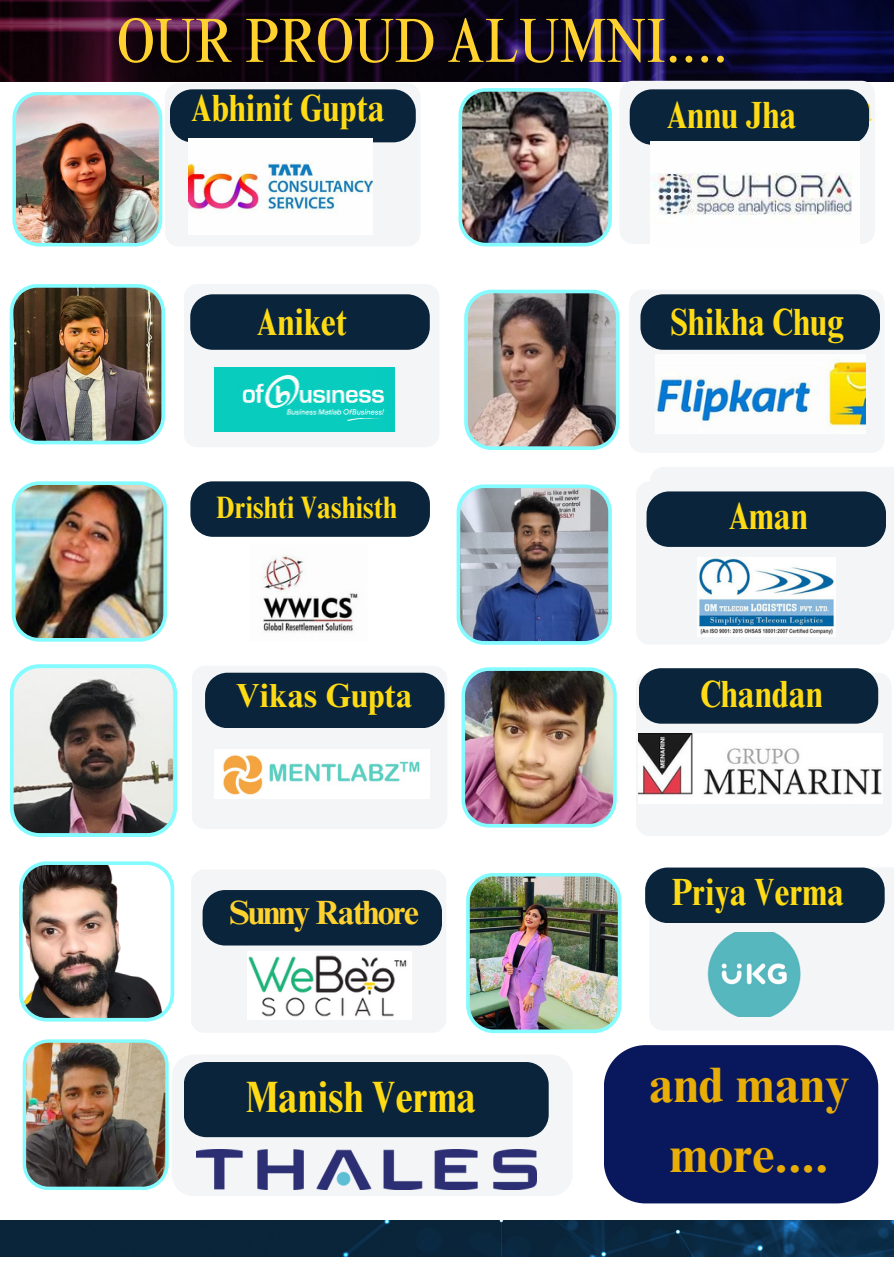
<style>
.page{position:relative;width:894px;height:1264px;background:#fff}
.page>*{position:absolute;margin:0;border:0;box-sizing:border-box;transform-origin:0 0}
.t1{font:condensed 63px "Times NRMT Pro";color:#ffd22f}
.t2{font:700 49.8px/69.8px "Times NRMT Pro";color:#e8ad07;text-align:center}
.t3{font:700 condensed 43.95px "Times NRMT Pro";color:#ffdb15}
.t4{font:700 condensed 37.95px "Times NRMT Pro";color:#ffdb15}
.t5{font:700 33.6px "Times NRMT Pro";letter-spacing:-.05em;color:#ffd22f}
.t6{font:700 33.45px "Times NRMT Pro";color:#ffdb15}
.t7{font:700 condensed 30.9px "Times NRMT Pro";color:#ffdb15}
</style>
<div class="page">
<img style="left:0;top:0;width:893px;height:81px">
<img style="left:0;top:1220px;width:893px;height:36px">
<div style="left:165px;top:83px;width:255px;height:163px;background:#f4f5f7;border-radius:13px"></div>
<div style="left:170px;top:89px;width:245px;height:53px;background:#0a253b"></div>
<img style="left:12px;top:92px;width:150px;height:154px">
<img style="left:458px;top:88px;width:153px;height:158px">
<div style="left:619px;top:81px;width:255px;height:163px;background:#f4f5f7;border-radius:14px"></div>
<img style="left:10px;top:284px;width:155px;height:160px">
<img style="left:464px;top:290px;width:155px;height:160px">
<div style="left:184px;top:284px;width:255px;height:163px;background:#f4f5f7;border-radius:14px"></div>
<div style="left:629px;top:290px;width:255px;height:163px;background:#f4f5f7;border-radius:14px"></div>
<img style="left:12px;top:481px;width:155px;height:160px">
<img style="left:456px;top:484px;width:155px;height:160px">
<div style="left:635px;top:481px;width:256px;height:163px;background:#f4f5f7;border-radius:14px"></div>
<svg style="left:10px;top:664px;width:167px;height:173px;background:#9da09d"></svg>
<img style="left:461px;top:667px;width:155px;height:160px">
<div style="left:191px;top:665px;width:256px;height:164px;background:#f4f5f7;border-radius:13px"></div>
<div style="left:635px;top:672px;width:256px;height:164px;background:#f4f5f7;border-radius:14px"></div>
<img style="left:19px;top:861px;width:155px;height:160px">
<div style="left:191px;top:869px;width:255px;height:163px;background:#f4f5f7;border-radius:13px"></div>
<img style="left:189px;top:138px;width:183px;height:73px">
<svg style="left:629px;top:89px;width:240px;height:56px;background:#183146"></svg>
<div style="left:190px;top:294px;width:239px;height:56px;background:#0a253b"></div>
<div style="left:640px;top:294px;width:239px;height:56px;background:#0a253b"></div>
<svg style="left:646px;top:467px;width:247px;height:163px"></svg>
<img style="left:214px;top:367px;width:180px;height:64px">
<img style="left:650px;top:142px;width:209px;height:81px">
<img style="left:655px;top:354px;width:209px;height:79px">
<div style="left:638px;top:668px;width:240px;height:55px;background:#0a253b"></div>
<div style="left:205px;top:672px;width:239px;height:56px;background:#0a253b"></div>
<svg style="left:645px;top:867px;width:248px;height:163px"></svg>
<div style="left:202px;top:890px;width:240px;height:55px;background:#0a253b"></div>
<svg style="left:190px;top:481px;width:240px;height:56px;background:#152e43"></svg>
<img style="left:704px;top:932px;width:101px;height:84px">
<img style="left:263px;top:554px;width:95px;height:78px">
<div style="left:172px;top:1055px;width:400px;height:141px;background:#f4f5f7"></div>
<div style="left:184px;top:1061px;width:364px;height:76px;background:#0a253b"></div>
<div style="left:604px;top:1045px;width:274px;height:158px;background:#09175d"></div>
<img style="left:638px;top:733px;width:244px;height:70px">
<img style="left:196px;top:1149px;width:340px;height:40px">
<img style="left:466px;top:873px;width:155px;height:160px">
<img style="left:23px;top:1039px;width:146px;height:151px">
<img style="left:248px;top:951px;width:163px;height:68px">
<img style="left:214px;top:749px;width:215px;height:49px">
<img style="left:697px;top:557px;width:137px;height:79px">
<h2 class="t1" style="left:117px;top:17px;width:612px">OUR PROUD ALUMNI....</h2>
<p class="t4" style="left:191px;top:94px;width:195px">Abhinit Gupta</p>
<h4 class="t4" style="left:666px;top:100px;width:131px">Annu Jha</h4>
<h5 class="t4" style="left:679px;top:94px;width:195px">Abhinit Gupta</h5>
<h4 class="t4" style="left:257px;top:307px;width:92px">Aniket</h4>
<p class="t7" style="left:216px;top:495px;width:182px">Drishti Vashisth</p>
<p class="t4" style="left:670px;top:307px;width:175px">Shikha Chug</p>
<h5 class="t4" style="left:728px;top:501px;width:81px">Aman</h5>
<p class="t6" style="left:236px;top:683px;width:178px">Vikas Gupta</p>
<p class="t4" style="left:700px;top:679px;width:124px">Chandan</p>
<p class="t5" style="left:229px;top:899px;width:191px">Sunny Rathore</p>
<h3 class="t3" style="left:246px;top:1080px;width:232px">Manish Verma</h3>
<p class="t4" style="left:671px;top:878px;width:174px">Priya Verma</p>
<p class="t2" style="left:648px;top:1056px;width:202px">and many more....</p>
</div>
